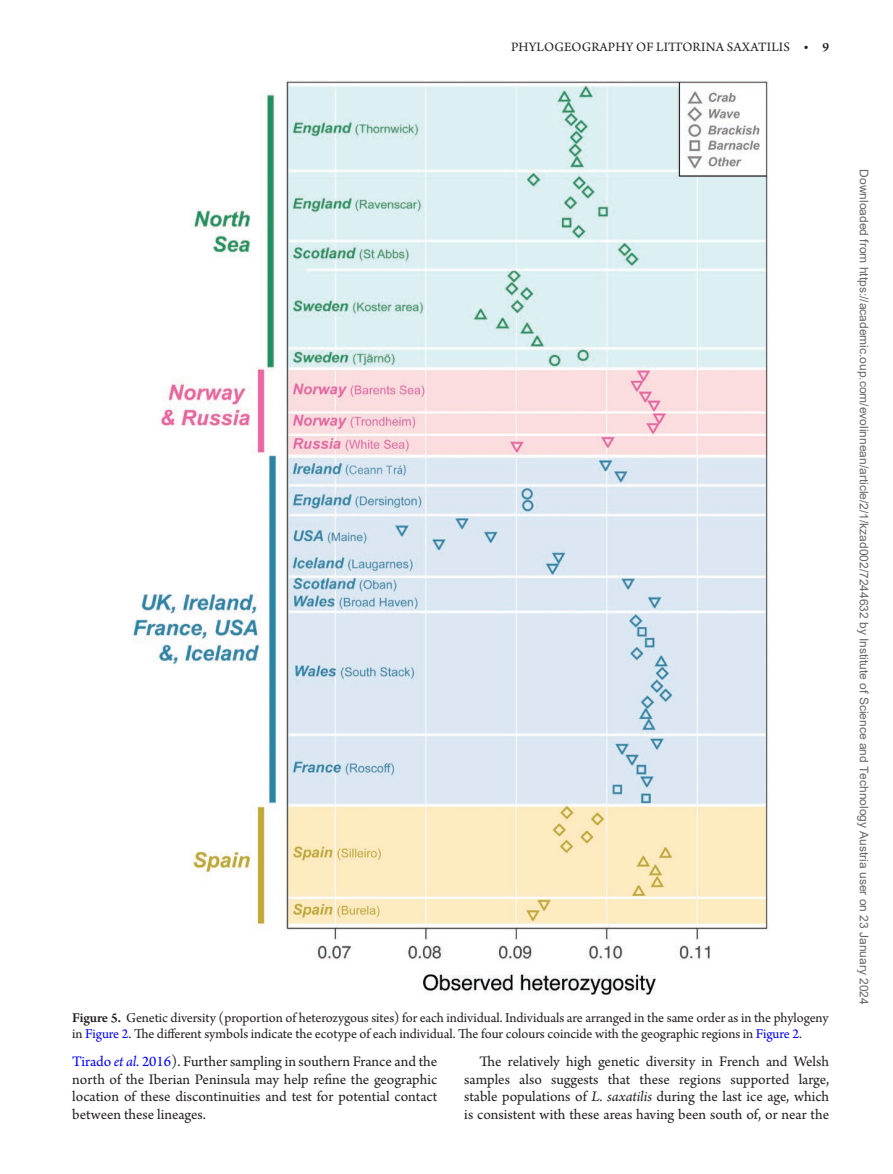
<style>
.page{position:relative;width:893px;height:1174px;background:#fff}
.page>*{position:absolute;margin:0;border:0;box-sizing:border-box;transform-origin:0 0}
.t1{font:15.3px/17.5px "Arno Pro";letter-spacing:-.005em;color:#231f20;text-align:justify}
.t2{font:14.25px/15.8px "Arno Pro";letter-spacing:-.005em;color:#231f20}
.t3{font:13.5px "Arno Pro";letter-spacing:.01em;color:#231f20}
.t4{font:12px "Arial";color:#666}
.s1{font-weight:600}
.s2{color:#00f}
.s3{font-style:italic;color:#00f}
.s4{font-style:italic}
</style>
<div class="page">
<img style="left:133px;top:81px;width:636px;height:914px">
<p class="t3" style="left:511px;top:39px;width:320px">PHYLOGEOGRAPHY OF LITTORINA SAXATILIS <span class="s1">• 9</span></p>
<p class="t2" style="left:72px;top:1010px;width:758px"><span class="s1">Figure 5.</span> Genetic diversity (proportion of heterozygous sites) for each individual. Individuals are arranged in the same order as in the phylogeny in <span class="s2">Figure 2</span>. The different symbols indicate the ecotype of each individual. The four colours coincide with the geographic regions in <span class="s2">Figure 2</span>.</p>
<p class="t1" style="left:72px;top:1053px;width:366px"><span class="s2">Tirado</span> <span class="s3">et al.</span> <span class="s2">2016</span>). Further sampling in southern France and the north of the Iberian Peninsula may help refine the geographic location of these discontinuities and test for potential contact between these lineages.</p>
<p class="t1" style="left:464px;top:1053px;width:366px;text-indent:15px">The relatively high genetic diversity in French and Welsh samples also suggests that these regions supported large, stable populations of <span class="s4">L. saxatilis</span> during the last ice age, which is consistent with these areas having been south of, or near the</p>
<p class="t4" style="left:868px;top:169px;width:837px;rotate:90deg">Downloaded from https://academic.oup.com/evolinnean/article/2/1/kzad002/7244632 by Institute of Science and Technology Austria user on 23 January 2024</p>
</div>
